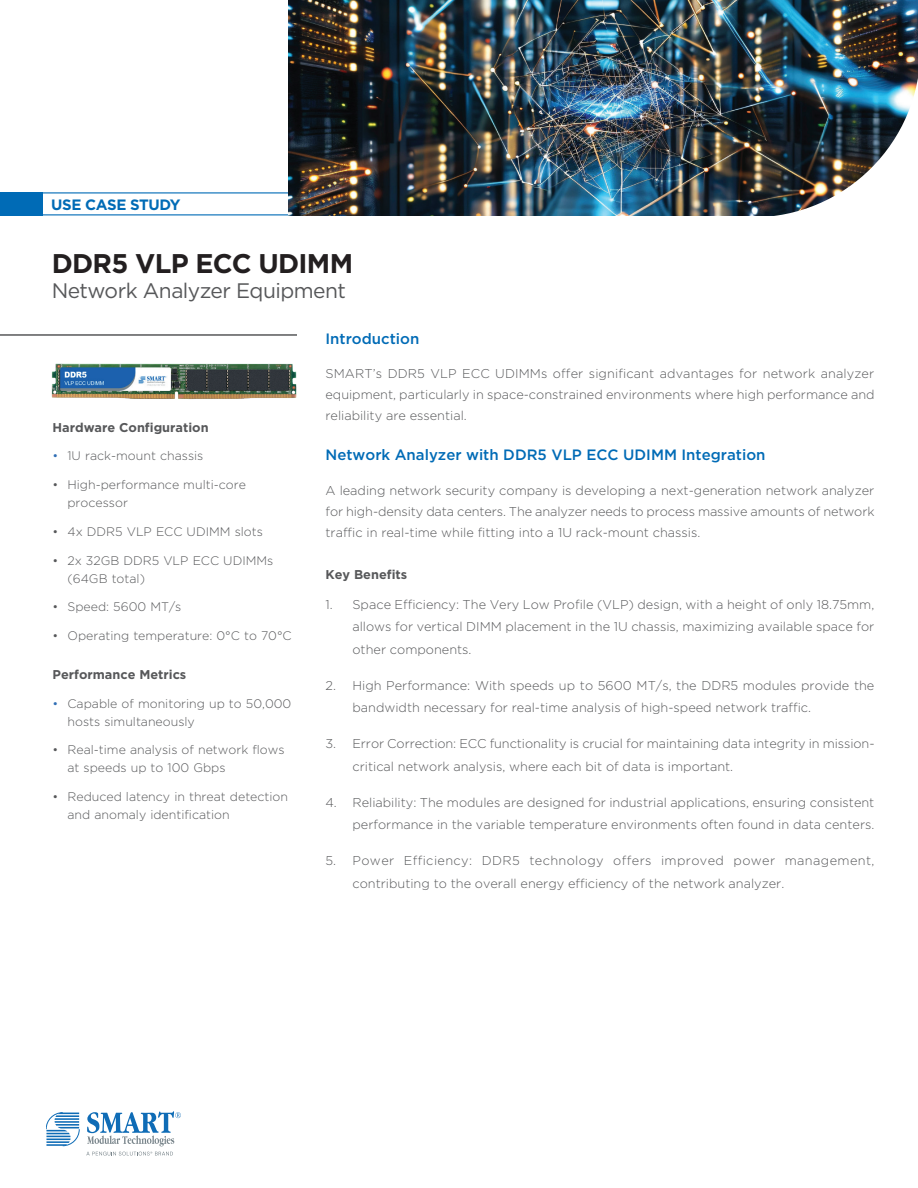
<style>
.page{position:relative;width:918px;height:1188px;background:#fff}
.page>*{position:absolute;margin:0;border:0;box-sizing:border-box;transform-origin:0 0}
.t1{font:700 27px "Gotham";letter-spacing:-.025em;color:#231f20}
.t2{font:21px "Gotham";letter-spacing:-.025em;color:#57585a}
.t3{font:500 15px "Gotham";color:#006bb6}
.t4{font:700 15px "Gotham";letter-spacing:-.025em;color:#006bb6}
.t5{font:300 12.75px/22.5px "Gotham";color:#57585a;text-align:justify}
.t6{font:700 12.75px "Gotham";color:#57585a}
.t7{font:300 12.3px/18px "Gotham";color:#57585a}
.s1{color:#306fb5}
</style>
<div class="page">
<svg style="left:43px;top:192px;width:245px;height:23px"></svg>
<img style="left:288px;top:0;width:630px;height:216px">
<hr style="left:0;top:334px;width:297px;height:2px;background:#57585a">
<svg style="left:46px;top:1112px;width:34px;height:34px"></svg>
<svg style="left:87px;top:1111px;width:94px;height:35px"></svg>
<svg style="left:86px;top:1152px;width:87px;height:4px"></svg>
<img style="left:752px;top:49px;width:166px;height:167px">
<div style="left:0;top:192px;width:43px;height:23px;background:#006bb6"></div>
<img style="left:51px;top:363px;width:246px;height:36px">
<p class="t4" style="left:51px;top:194px;width:131px">USE CASE STUDY</p>
<h1 class="t1" style="left:52px;top:245px;width:303px">DDR5 VLP ECC UDIMM</h1>
<h2 class="t2" style="left:52px;top:277px;width:296px">Network Analyzer Equipment</h2>
<p class="t6" style="left:52px;top:419px;width:158px">Hardware Configuration</p>
<p class="t7" style="left:52px;top:447px;width:152px"><span class="s1">•</span> 1U rack-mount chassis</p>
<p class="t7" style="left:67px;top:475px;width:180px;text-indent:-15px">• High-performance multi-core processor</p>
<p class="t7" style="left:52px;top:522px;width:212px">• 4x DDR5 VLP ECC UDIMM slots</p>
<p class="t7" style="left:67px;top:551px;width:207px;text-indent:-15px">• 2x 32GB DDR5 VLP ECC UDIMMs (64GB total)</p>
<p class="t7" style="left:52px;top:598px;width:130px">• Speed: 5600 MT/s</p>
<p class="t7" style="left:52px;top:627px;width:241px">• Operating temperature: 0°C to 70°C</p>
<p class="t6" style="left:52px;top:666px;width:135px">Performance Metrics</p>
<p class="t7" style="left:67px;top:694px;width:225px;text-indent:-15px"><span class="s1">•</span> Capable of monitoring up to 50,000 hosts simultaneously</p>
<p class="t7" style="left:67px;top:741px;width:219px;text-indent:-15px">• Real-time analysis of network flows at speeds up to 100 Gbps</p>
<p class="t7" style="left:67px;top:787px;width:222px;text-indent:-15px">• Reduced latency in threat detection and anomaly identification</p>
<p class="t3" style="left:326px;top:329px;width:95px">Introduction</p>
<p class="t5" style="left:326px;top:363px;width:551px;line-height:21px">SMART’s DDR5 VLP ECC UDIMMs offer significant advantages for network analyzer equipment, particularly in space-constrained environments where high performance and reliability are essential.</p>
<p class="t3" style="left:326px;top:445px;width:442px">Network Analyzer with DDR5 VLP ECC UDIMM Integration</p>
<p class="t5" style="left:326px;top:479px;width:551px;line-height:21px">A leading network security company is developing a next-generation network analyzer for high-density data centers. The analyzer needs to process massive amounts of network traffic in real-time while fitting into a 1U rack-mount chassis.</p>
<p class="t6" style="left:326px;top:567px;width:83px">Key Benefits</p>
<p class="t5" style="left:353px;top:593px;width:523px;text-indent:-27px">1. Space Efficiency: The Very Low Profile (VLP) design, with a height of only 18.75mm, allows for vertical DIMM placement in the 1U chassis, maximizing available space for other components.</p>
<p class="t5" style="left:353px;top:674px;width:523px;text-indent:-27px">2. High Performance: With speeds up to 5600 MT/s, the DDR5 modules provide the bandwidth necessary for real-time analysis of high-speed network traffic.</p>
<p class="t5" style="left:353px;top:732px;width:524px;text-indent:-27px">3. Error Correction: ECC functionality is crucial for maintaining data integrity in mission&shy;critical network analysis, where each bit of data is important.</p>
<p class="t5" style="left:326px;top:791px;width:550px;text-align:right">4. Reliability: The modules are designed for industrial applications, ensuring consistent performance in the variable temperature environments often found in data centers.</p>
<p class="t5" style="left:353px;top:849px;width:524px;text-indent:-27px">5. Power Efficiency: DDR5 technology offers improved power management, contributing to the overall energy efficiency of the network analyzer.</p>
</div>
